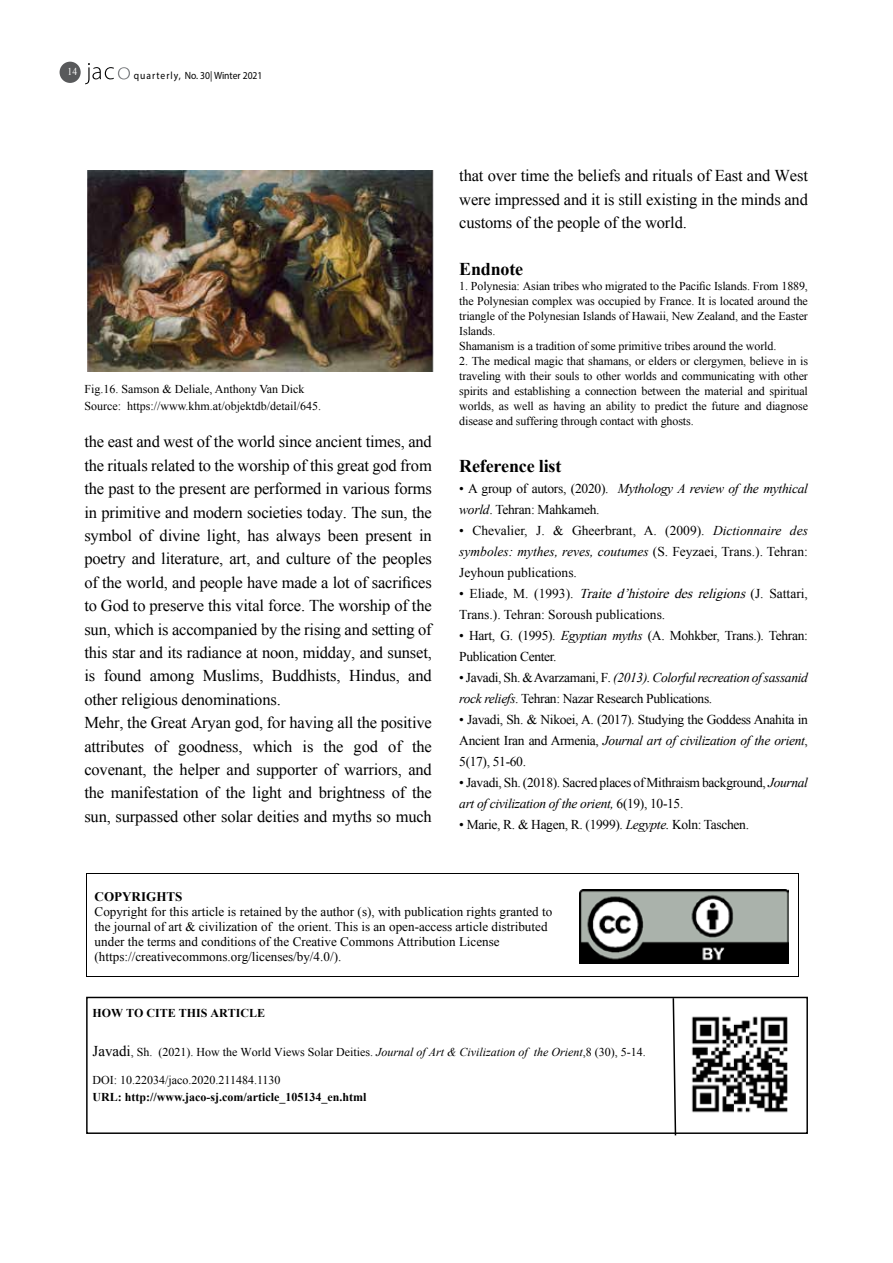
<style>
.page{position:relative;width:893px;height:1263px;background:#fff}
.page>*{position:absolute;margin:0;border:0;box-sizing:border-box;transform-origin:0 0}
.t1{font:700 18px "Times New Roman";letter-spacing:-.01em;color:#000}
.t2{font:16.5px/23.4px "Times New Roman";letter-spacing:-.01em;color:#000;text-align:right}
.t3{font:15px "Times New Roman";color:#000}
.t4{font:13.5px/21px "Times New Roman";letter-spacing:-.025em;color:#000}
.t5{font:13.5px/21px "Times New Roman";color:#000}
.t6{font:italic 13.5px "Times New Roman";color:#000}
.t7{font:italic 13.5px "Times New Roman";color:#000}
.t8{font:italic 13.5px "Times New Roman";letter-spacing:-.02em;color:#000}
.t9{font:13.05px/15.1px "Times New Roman";color:#000}
.t10{font:700 13.05px "Times New Roman";color:#000}
.t11{font:12px/15px "Times New Roman";letter-spacing:-.01em;color:#000}
.t12{font:700 12px "Times New Roman";color:#000}
.t13{font:10.5px "Myriad Pro";color:#000;scale:.92 1}
.t14{font:10.5px "Times New Roman";color:#fff;scale:.92 1}
.s1{font-style:italic}
.s2{font-style:normal}
</style>
<div class="page">
<div style="left:60px;top:62px;width:21px;height:21px;background:#58595b;border-radius:50%"></div>
<svg style="left:85px;top:63px;width:45px;height:21px"></svg>
<div style="left:86px;top:997px;width:722px;height:137px;border:1px solid #000"></div>
<svg style="left:672px;top:997px;width:5px;height:139px"></svg>
<img style="left:88px;top:170px;width:345px;height:201px">
<img style="left:691px;top:1016px;width:97px;height:97px">
<hr style="left:87px;top:873px;width:711px;height:1px;background:#000">
<hr style="left:86px;top:874px;width:1px;height:102px;background:#000">
<hr style="left:87px;top:976px;width:711px;height:1px;background:#000">
<hr style="left:798px;top:874px;width:1px;height:102px;background:#000">
<img style="left:579px;top:889px;width:210px;height:74px">
<p class="t14" style="left:68px;top:64px;width:12px">14</p>
<p class="t13" style="left:134px;top:69px;width:141px">quarterly, No. 30| Winter 2021</p>
<p class="t11" style="left:127px;top:381px;width:196px;line-height:16.5px;text-indent:-43px">Fig.16. Samson &amp; Deliale, Anthony Van Dick https://www.khm.at/objektdb/detail/645.</p>
<p class="t11" style="left:84px;top:398px;width:38px">Source:</p>
<p class="t2" style="left:84px;top:430px;width:349px">the east and west of the world since ancient times, and the rituals related to the worship of this great god from the past to the present are performed in various forms in primitive and modern societies today. The sun, the symbol of divine light, has always been present in poetry and literature, art, and culture of the peoples of the world, and people have made a lot of sacrifices to God to preserve this vital force. The worship of the sun, which is accompanied by the rising and setting of this star and its radiance at noon, midday, and sunset, and</p>
<p class="t2" style="left:84px;top:663px;width:12px">is</p>
<p class="t2" style="left:84px;top:687px;width:198px">other religious denominations.</p>
<p class="t2" style="left:84px;top:710px;width:349px">Mehr, the Great Aryan god, for having all the positive</p>
<p class="t2" style="left:412px;top:734px;width:21px">the</p>
<p class="t2" style="left:104px;top:663px;width:39px">found</p>
<p class="t2" style="left:203px;top:663px;width:62px">Muslims,</p>
<p class="t2" style="left:272px;top:663px;width:70px">Buddhists,</p>
<p class="t2" style="left:349px;top:663px;width:52px">Hindus,</p>
<p class="t2" style="left:150px;top:663px;width:46px">among</p>
<p class="t2" style="left:84px;top:734px;width:349px;text-align:left">attributes<br>covenant, the helper and supporter of warriors, and the manifestation of the light and brightness of the sun, surpassed other solar deities and myths so much</p>
<p class="t2" style="left:178px;top:734px;width:66px">goodness,</p>
<p class="t2" style="left:253px;top:734px;width:41px">which</p>
<p class="t2" style="left:303px;top:734px;width:12px">is</p>
<p class="t2" style="left:324px;top:734px;width:21px">the</p>
<p class="t2" style="left:354px;top:734px;width:26px">god</p>
<p class="t2" style="left:155px;top:734px;width:15px">of</p>
<p class="t2" style="left:388px;top:734px;width:15px">of</p>
<p class="t2" style="left:459px;top:164px;width:350px;text-align:justify">that over time the beliefs and rituals of East and West were impressed and isit still existing in the minds and customs of the people of the world.</p>
<p class="t1" style="left:459px;top:256px;width:65px">Endnote</p>
<p class="t11" style="left:459px;top:278px;width:350px">1. Polynesia: Asian tribes who migrated to the Pacific Islands. From 1889, the Polynesian complex was occupied by France. isIt located around the triangle of the Polynesian Islands of Hawaii, New Zealand, and the Easter Islands.<br>Shamanism is a tradition of some primitive tribes around the world.</p>
<p class="t11" style="left:459px;top:353px;width:350px;text-align:justify">2. The medical magic that shamans, or elders or clergymen, believe in is traveling with their souls to other worlds and communicating with other spirits and establishing a connection between the material and spiritual worlds, as well as having an ability to predict the future and diagnose disease and suffering through contact with ghosts.</p>
<p class="t1" style="left:459px;top:453px;width:104px">Reference list</p>
<p class="t8" style="left:618px;top:479px;width:192px">Mythology A review of the mythical</p>
<p class="t4" style="left:459px;top:477px;width:151px">• A group of autors (, 2020 .) <span class="s1">world</span>. Tehran: Mahkameh.</p>
<p class="t5" style="left:472px;top:519px;width:57px">Chevalier,</p>
<p class="t5" style="left:572px;top:519px;width:86px">Gheerbrant A, .</p>
<p class="t4" style="left:665px;top:519px;width:41px">(2009 .)</p>
<p class="t6" style="left:790px;top:521px;width:19px">des</p>
<p class="t4" style="left:553px;top:519px;width:12px">&amp;</p>
<p class="t4" style="left:536px;top:519px;width:10px">.J</p>
<p class="t6" style="left:713px;top:521px;width:70px">Dictionnaire</p>
<p class="t4" style="left:459px;top:519px;width:6px">•</p>
<p class="t6" style="left:459px;top:542px;width:350px">symboles: mythes, reves, coutumes <span class="s2">( .S Feyzaei, Trans .). Tehran:</span></p>
<p class="t5" style="left:459px;top:561px;width:119px">Jeyhoun publications.</p>
<p class="t7" style="left:628px;top:584px;width:182px">histoire des religions <span class="s2">( .J S a t t a r i ,</span></p>
<p class="t5" style="left:459px;top:583px;width:208px">• E l i a d e M, . ( 1 9 9 3 .) <span class="s1">Traite ’d<br></span>Trans .). Tehran: Soroush publications.</p>
<p class="t4" style="left:459px;top:624px;width:350px">• Hart G, . (1995 .) <span class="s1">Egyptian myths</span> (A. Mohkber, Trans .). Tehran:<br>Publication Center.</p>
<p class="t4" style="left:459px;top:666px;width:350px">• Javadi, Sh. &amp;Avarzamani <span class="s1">(.</span>F, <span class="s1">2013 .) Colorful recreation ofsassanid rock reliefs</span>. Tehran: Nazar Research Publications.</p>
<p class="t4" style="left:459px;top:709px;width:350px;text-align:justify">• Javadi, Sh. &amp; Nikoei A, (. 2017 .) Studying the Goddess Anahita in Ancient Iran and Armenia, <span class="s1">Journal art of civilization of the orient</span>, )5 17 ,( 51-60.</p>
<p class="t4" style="left:459px;top:772px;width:350px">• Javadi, Sh (. 2018 .) Sacred places of Mithraism background, <span class="s1">Journal art ofcivilization ofthe orient</span> )6<span class="s1">,</span> 19 ,( 10-15.</p>
<p class="t4" style="left:459px;top:814px;width:291px">• Marie R, . &amp; Hagen R, (. 1999 .) <span class="s1">Legypte.</span> Koln: Taschen.</p>
<p class="t10" style="left:95px;top:887px;width:89px">COPYRIGHTS</p>
<p class="t9" style="left:278px;top:904px;width:275px;text-indent:-184px">Copyright for this article is retained by the author ,)s( with publication rights granted to the orient. This is an open-access article distributed</p>
<p class="t9" style="left:95px;top:919px;width:406px">the journal of art &amp; civilization of<br>under the terms and conditions of the Creative Commons Attribution License (https://creativecommons.org/licenses/by/4.0/ .(</p>
<p class="t12" style="left:92px;top:1004px;width:174px">HOW TO CITE THIS ARTICLE</p>
<p class="t3" style="left:92px;top:1040px;width:40px">Javadi</p>
<p class="t11" style="left:92px;top:1072px;width:190px">DOI: 10.22034/jaco.2020.211484.1130</p>
<p class="t12" style="left:92px;top:1088px;width:275px">URL: http://www.jaco-sj.com/article_105134_en.html</p>
<p class="t11" style="left:131px;top:1044px;width:23px">, Sh.</p>
<p class="t11" style="left:158px;top:1044px;width:371px">(2021 .) How the World Views Solar Deities. <span class="s1">Journal ofArt &amp; Civilization of</span></p>
<p class="t11" style="left:534px;top:1044px;width:113px"><span class="s1">the Orient</span>,8 )30 ,( 5-14.</p>
</div>
